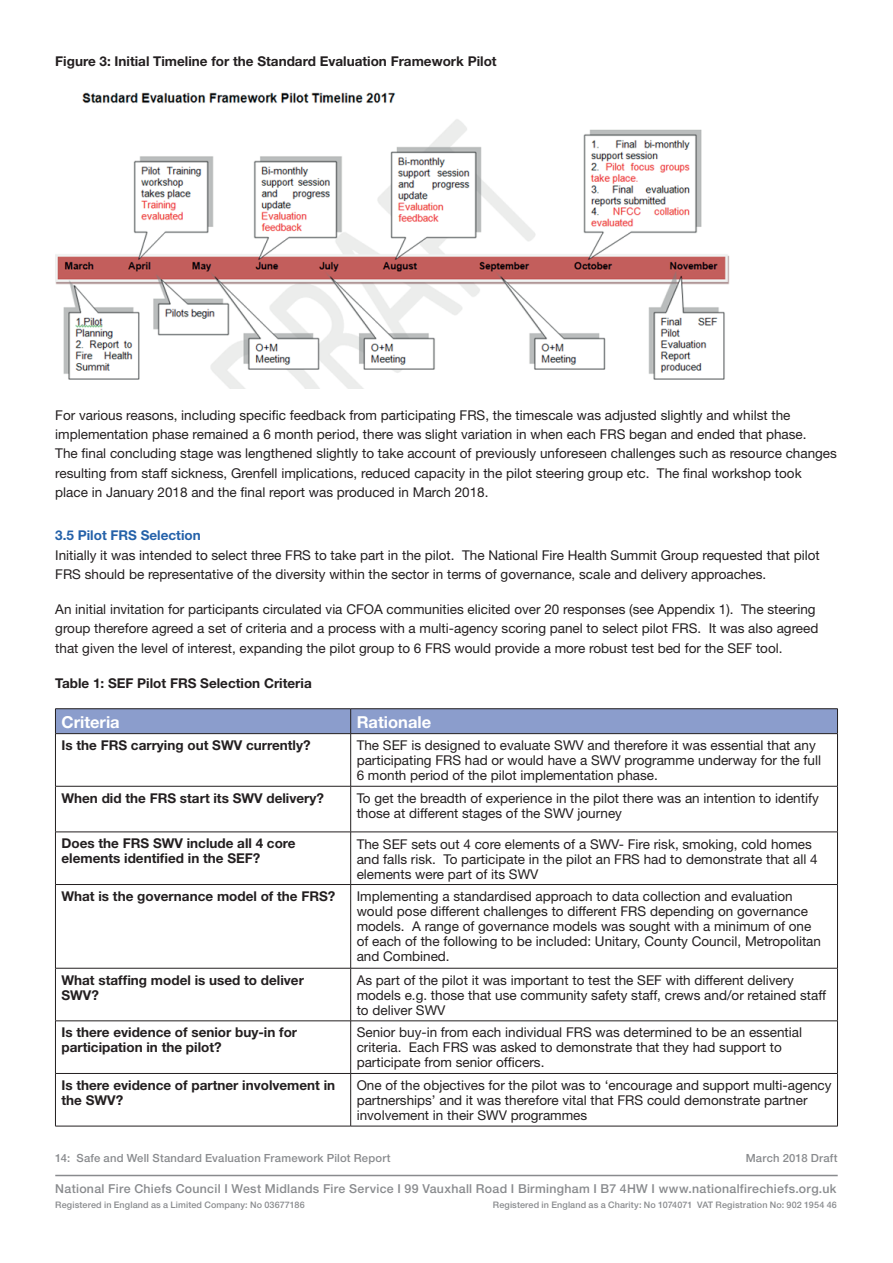
<style>
.page{position:relative;width:893px;height:1263px;background:#fff}
.page>*{position:absolute;margin:0;border:0;box-sizing:border-box;transform-origin:0 0}
.t1{font:700 16.5px "Helvetica Neue LT";color:#fff}
.t2{font:13.5px/15px "Helvetica Neue LT";color:#231f20}
.t3{font:700 13.5px/15px "Helvetica Neue LT";color:#231f20}
.t4{font:700 13.5px "Helvetica Neue LT";color:#2461a9}
.t5{font:500 12.3px "Helvetica Neue LT";letter-spacing:.025em;color:#898b8e}
.t6{font:500 11.25px "Helvetica Neue LT";letter-spacing:.02em;color:#898b8e}
.t7{font:500 9px "Helvetica Neue LT";letter-spacing:.015em;color:#898b8e}
</style>
<div class="page">
<hr style="left:55px;top:1175px;width:783px;height:1px;background:#898b8e">
<img style="left:55px;top:92px;width:675px;height:296px">
<hr style="left:55px;top:708px;width:296px;height:1px;background:#231f20">
<hr style="left:351px;top:708px;width:487px;height:1px;background:#231f20">
<div style="left:55px;top:709px;width:783px;height:24px;background:#8b9dcc"></div>
<hr style="left:55px;top:733px;width:296px;height:1px;background:#231f20">
<hr style="left:55px;top:734px;width:1px;height:52px;background:#231f20">
<hr style="left:351px;top:733px;width:487px;height:1px;background:#231f20">
<hr style="left:350px;top:734px;width:1px;height:52px;background:#231f20">
<hr style="left:837px;top:734px;width:1px;height:52px;background:#231f20">
<hr style="left:55px;top:786px;width:296px;height:1px;background:#231f20">
<hr style="left:55px;top:786px;width:1px;height:46px;background:#231f20">
<hr style="left:351px;top:786px;width:487px;height:1px;background:#231f20">
<hr style="left:350px;top:786px;width:1px;height:46px;background:#231f20">
<hr style="left:837px;top:786px;width:1px;height:46px;background:#231f20">
<hr style="left:55px;top:832px;width:296px;height:1px;background:#231f20">
<hr style="left:55px;top:832px;width:1px;height:52px;background:#231f20">
<hr style="left:351px;top:832px;width:487px;height:1px;background:#231f20">
<hr style="left:350px;top:832px;width:1px;height:52px;background:#231f20">
<hr style="left:837px;top:832px;width:1px;height:52px;background:#231f20">
<hr style="left:55px;top:884px;width:296px;height:1px;background:#231f20">
<hr style="left:55px;top:885px;width:1px;height:83px;background:#231f20">
<hr style="left:351px;top:884px;width:487px;height:1px;background:#231f20">
<hr style="left:350px;top:885px;width:1px;height:83px;background:#231f20">
<hr style="left:837px;top:885px;width:1px;height:83px;background:#231f20">
<hr style="left:55px;top:968px;width:296px;height:1px;background:#231f20">
<hr style="left:55px;top:968px;width:1px;height:53px;background:#231f20">
<hr style="left:351px;top:968px;width:487px;height:1px;background:#231f20">
<hr style="left:350px;top:968px;width:1px;height:53px;background:#231f20">
<hr style="left:837px;top:968px;width:1px;height:53px;background:#231f20">
<hr style="left:55px;top:1020px;width:296px;height:1px;background:#231f20">
<hr style="left:55px;top:1021px;width:1px;height:52px;background:#231f20">
<hr style="left:351px;top:1020px;width:487px;height:1px;background:#231f20">
<hr style="left:350px;top:1021px;width:1px;height:52px;background:#231f20">
<hr style="left:837px;top:1021px;width:1px;height:52px;background:#231f20">
<hr style="left:55px;top:1073px;width:296px;height:1px;background:#231f20">
<hr style="left:55px;top:1074px;width:1px;height:52px;background:#231f20">
<hr style="left:351px;top:1073px;width:487px;height:1px;background:#231f20">
<hr style="left:350px;top:1074px;width:1px;height:52px;background:#231f20">
<hr style="left:837px;top:1074px;width:1px;height:52px;background:#231f20">
<hr style="left:55px;top:1126px;width:296px;height:1px;background:#231f20">
<hr style="left:351px;top:1126px;width:487px;height:1px;background:#231f20">
<p class="t3" style="left:55px;top:53px;width:443px">Figure 3: Initial Timeline for the Standard Evaluation Framework Pilot</p>
<p class="t2" style="left:55px;top:405px;width:783px;line-height:19.5px">For various reasons, including specific feedback from participating FRS, the timescale was adjusted slightly and whilst the implementation phase remained a 6 month period, there was slight variation in when each FRS began and ended that phase.<br>The final concluding stage was lengthened slightly to take account of previously unforeseen challenges such as resource changes resulting from staff sickness, Grenfell implications, reduced capacity in the pilot steering group etc. The final workshop took place in January 2018 and the final report was produced in March 2018.</p>
<p class="t4" style="left:55px;top:527px;width:147px">3.5 Pilot FRS Selection</p>
<p class="t2" style="left:55px;top:545px;width:766px;line-height:19.5px">Initially it was intended to select three FRS to take part in the pilot. The National Fire Health Summit Group requested that pilot<br>FRS should be representative of the diversity within the sector in terms of governance, scale and delivery approaches.</p>
<p class="t2" style="left:55px;top:599px;width:765px;line-height:19.5px">An initial invitation for participants circulated via CFOA communities elicited over 20 responses (see Appendix 1). The steering group therefore agreed a set of criteria and a process with a multi-agency scoring panel to select pilot FRS. It was also agreed that given the level of interest, expanding the pilot group to 6 FRS would provide a more robust test bed for the SEF tool.</p>
<p class="t3" style="left:55px;top:675px;width:258px">Table 1: SEF Pilot FRS Selection Criteria</p>
<p class="t1" style="left:61px;top:711px;width:60px">Criteria</p>
<p class="t1" style="left:357px;top:711px;width:76px">Rationale</p>
<p class="t3" style="left:61px;top:737px;width:251px">Is the FRS carrying out SWV currently?</p>
<p class="t2" style="left:357px;top:738px;width:466px">The SEF is designed to evaluate SWV and therefore it was essential that any participating FRS had or would have a SWV programme underway for the full<br>6 month period of the pilot implementation phase.</p>
<p class="t3" style="left:61px;top:790px;width:264px">When did the FRS start its SWV delivery?</p>
<p class="t2" style="left:357px;top:790px;width:464px">To get the breadth of experience in the pilot there was an intention to identify those at different stages of the SWV journey</p>
<p class="t3" style="left:61px;top:836px;width:236px">Does the FRS SWV include all 4 core elements identified in the SEF?</p>
<p class="t2" style="left:357px;top:836px;width:462px">The SEF sets out 4 core elements of a SWV- Fire risk, smoking, cold homes and falls risk. To participate in the pilot an FRS had to demonstrate that all 4 elements were part of its SWV</p>
<p class="t3" style="left:61px;top:888px;width:276px">What is the governance model of the FRS?</p>
<p class="t2" style="left:357px;top:889px;width:466px">Implementing a standardised approach to data collection and evaluation would pose different challenges to different FRS depending on governance models. A range of governance models was sought with a minimum of one of each of the following to be included: Unitary, County Council, Metropolitan and Combined.</p>
<p class="t3" style="left:61px;top:972px;width:244px">What staffing model is used to deliver<br>SWV?</p>
<p class="t2" style="left:357px;top:972px;width:471px">As part of the pilot it was important to test the SEF with different delivery models e.g. those that use community safety staff, crews and/or retained staff to deliver SWV</p>
<p class="t3" style="left:61px;top:1025px;width:237px">Is there evidence of senior buy-in for participation in the pilot?</p>
<p class="t2" style="left:357px;top:1025px;width:447px">Senior buy-in from each individual FRS was determined to be an essential criteria. Each FRS was asked to demonstrate that they had support to participate from senior officers.</p>
<p class="t3" style="left:61px;top:1077px;width:275px">Is there evidence of partner involvement in the SWV?</p>
<p class="t2" style="left:357px;top:1077px;width:476px">One of the objectives for the pilot was to ‘encourage and support multi-agency partnerships’ and it was therefore vital that FRS could demonstrate partner involvement in their SWV programmes</p>
<p class="t6" style="left:55px;top:1152px;width:337px">14: Safe and Well Standard Evaluation Framework Pilot Report</p>
<p class="t6" style="left:746px;top:1152px;width:93px">March 2018 Draft</p>
<p class="t5" style="left:55px;top:1182px;width:783px">National Fire Chiefs Council I West Midlands Fire Service I 99 Vauxhall Road I Birmingham I B7 4HW I www.nationalfirechiefs.org.uk</p>
<p class="t7" style="left:55px;top:1200px;width:251px">Registered in England as a Limited Company: No 03677186</p>
<p class="t7" style="left:493px;top:1200px;width:345px">Registered in England as a Charity: No 1074071 VAT Registration No: 902 1954 46</p>
</div>
